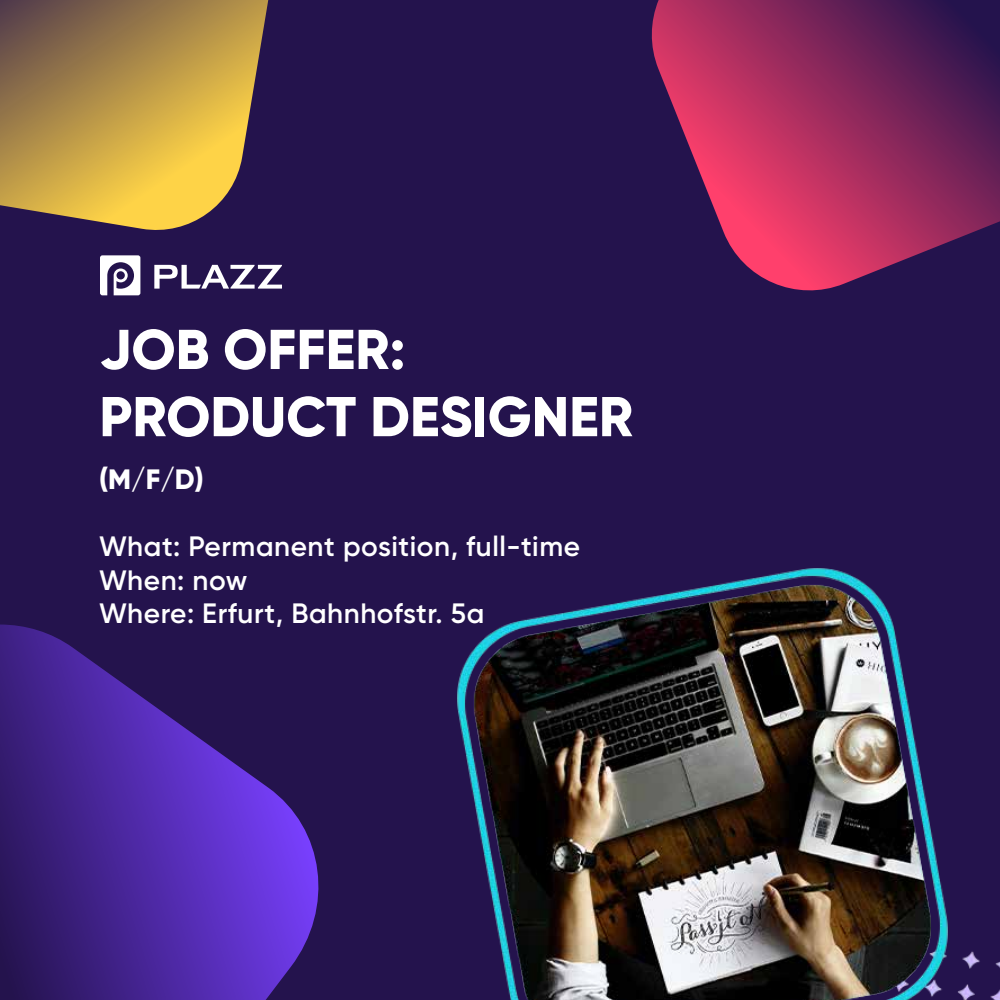
<style>
.page{position:relative;width:1000px;height:1000px;background:#24134d}
.page>*{position:absolute;margin:0;border:0;box-sizing:border-box;transform-origin:0 0}
.t1{font:800 56px/67.2px "Gilroy";color:#fff}
.t2{font:600 28px/33.6px "Gilroy";letter-spacing:.02em;color:#fff}
.t3{font:800 28px "Gilroy";color:#fff}
</style>
<div class="page">
<svg style="left:0;top:0;width:268px;height:230px;background:#ac8b48"></svg>
<svg style="left:100px;top:255px;width:40px;height:40px"></svg>
<svg style="left:154px;top:265px;width:128px;height:24px"></svg>
<svg style="left:651px;top:0;width:349px;height:291px"></svg>
<img style="left:457px;top:568px;width:543px;height:432px">
<svg style="left:0;top:625px;width:319px;height:375px"></svg>
<h1 class="t1" style="left:99px;top:316px;width:535px">JOB OFFER:<br>PRODUCT DESIGNER</h1>
<p class="t3" style="left:99px;top:462px;width:106px">(M/F/D)</p>
<p class="t2" style="left:99px;top:529px;width:482px">What: Permanent position, full-time<br>When: now<br>Where: Erfurt, Bahnhofstr. 5a</p>
</div>
